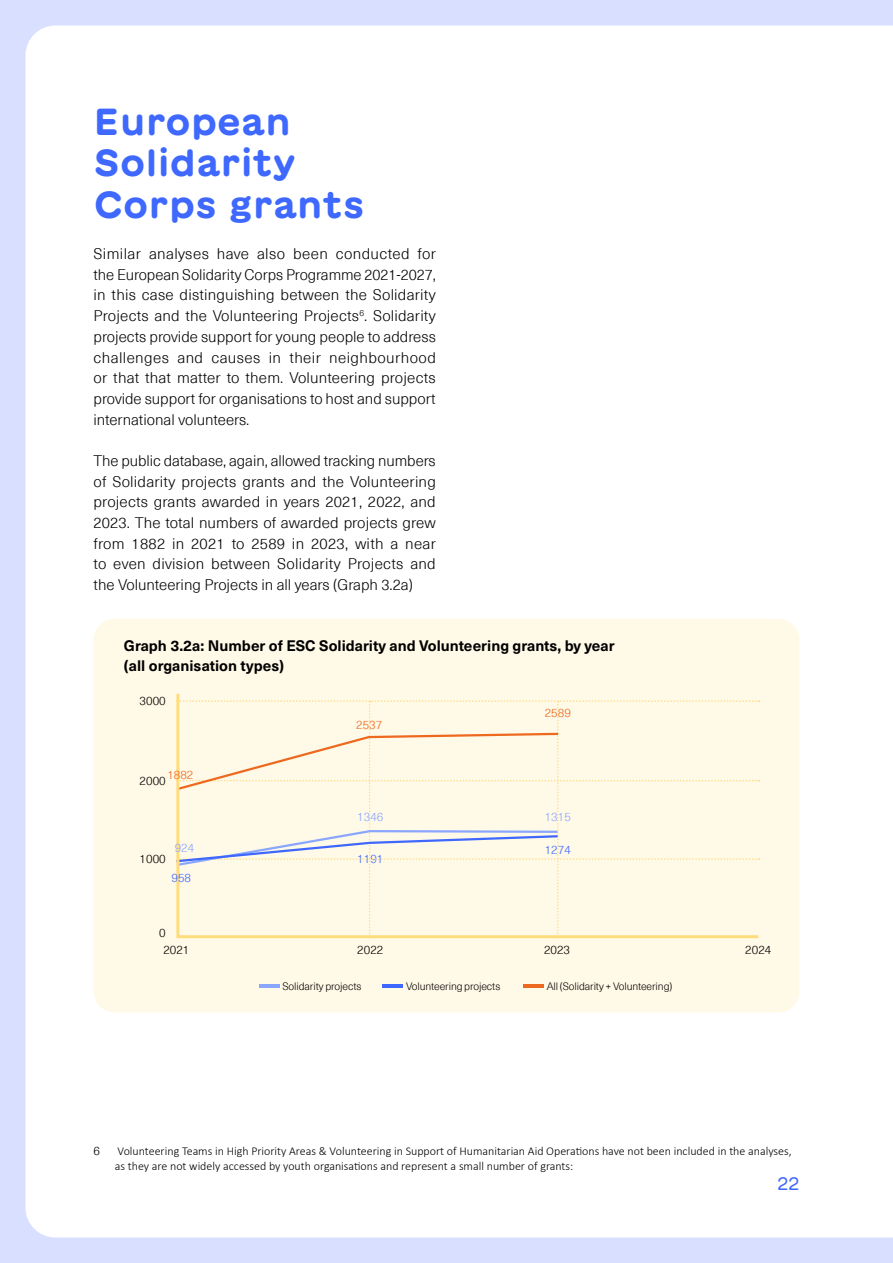
<style>
.page{position:relative;width:893px;height:1263px;background:#d9e0ff}
.page>*{position:absolute;margin:0;border:0;box-sizing:border-box;transform-origin:0 0}
.t1{font:700 37.5px/41.4px "GT Maru";color:#3e68fe}
.t2{font:18px "GT Maru";color:#3e68fe}
.t3{font:300 15px/20.7px "Neue Haas Unica W1 G";color:#000;text-align:justify}
.t4{font:700 15px/20.5px "Neue Haas Unica W1 G";color:#000}
.t5{font:300 12px/15px "Calibri";color:#000}
.t6{font:300 12px "Neue Haas Unica W1 G";color:#000}
.t7{font:300 12px "Neue Haas Unica W1 G";color:#ed691f}
.t8{font:300 12px "Neue Haas Unica W1 G";color:#8aa6ff}
.t9{font:300 12px "Neue Haas Unica W1 G";color:#3e68fe}
.t10{font:300 10.5px "Neue Haas Unica W1 G";letter-spacing:-.01em;color:#000}
</style>
<div class="page">
<div style="left:26px;top:26px;width:867px;height:1211px;background:#fff"></div>
<div style="left:94px;top:619px;width:705px;height:393px;background:#fff9e7;border-radius:21px"></div>
<svg style="left:176px;top:694px;width:584px;height:245px"></svg>
<hr style="left:259px;top:984px;width:20px;height:4px;background:#8aa6ff">
<hr style="left:382px;top:984px;width:21px;height:4px;background:#3e68fe">
<hr style="left:523px;top:984px;width:21px;height:4px;background:#ed691f">
<h1 class="t1" style="left:94px;top:101px;width:273px">European<br>Solidarity<br>Corps grants</h1>
<p class="t3" style="left:94px;top:243px;width:344px">Similar analyses have also been conducted for the European Solidarity Corps Programme 2021-2027, in this case distinguishing between the Solidarity Projects and the Volunteering Projects<sup>6</sup>. Solidarity projects provide support for young people to address challenges and causes in their neighbourhood or that that matter to them. Volunteering projects provide support for organisations to host and support international volunteers.</p>
<p class="t3" style="left:94px;top:450px;width:344px">The public database, again, allowed tracking numbers of Solidarity projects grants and the Volunteering projects grants awarded in years 2021, 2022, and 2023. The total numbers of awarded projects grew from 1882 in 2021 to 2589 in 2023, with a near to even division between Solidarity Projects and the Volunteering Projects in all years (Graph 3.2a)</p>
<p class="t4" style="left:124px;top:634px;width:492px">Graph 3.2a: Number of ESC Solidarity and Volunteering grants, by year (all organisation types)</p>
<p class="t6" style="left:140px;top:691px;width:28px">3000</p>
<p class="t7" style="left:167px;top:766px;width:28px">1882</p>
<p class="t6" style="left:140px;top:772px;width:28px">2000</p>
<p class="t8" style="left:175px;top:839px;width:21px">924</p>
<p class="t9" style="left:172px;top:869px;width:21px">958</p>
<p class="t6" style="left:140px;top:850px;width:28px">1000</p>
<p class="t6" style="left:159px;top:924px;width:8px">0</p>
<p class="t7" style="left:356px;top:716px;width:28px">2537</p>
<p class="t8" style="left:357px;top:808px;width:28px">1346</p>
<p class="t9" style="left:357px;top:850px;width:28px">1191</p>
<p class="t7" style="left:545px;top:704px;width:28px">2589</p>
<p class="t8" style="left:545px;top:808px;width:28px">1315</p>
<p class="t9" style="left:545px;top:841px;width:28px">1274</p>
<p class="t6" style="left:357px;top:941px;width:28px">2022</p>
<p class="t6" style="left:163px;top:941px;width:28px">2021</p>
<p class="t6" style="left:544px;top:941px;width:28px">2023</p>
<p class="t6" style="left:745px;top:941px;width:28px">2024</p>
<p class="t10" style="left:282px;top:978px;width:80px">Solidarity projects</p>
<p class="t10" style="left:406px;top:978px;width:96px">Volunteering projects</p>
<p class="t10" style="left:547px;top:978px;width:127px">All (Solidarity + Volunteering)</p>
<p class="t6" style="left:94px;top:1142px;width:8px">6</p>
<p class="t5" style="left:115px;top:1143px;width:678px">Volunteering Teams in High Priority Areas &amp; Volunteering in Support of Humanitarian Aid Operations have not been included in the analyses, as they are not widely accessed by youth organisations and represent a small number of grants:</p>
<p class="t2" style="left:777px;top:1173px;width:23px">22</p>
</div>
